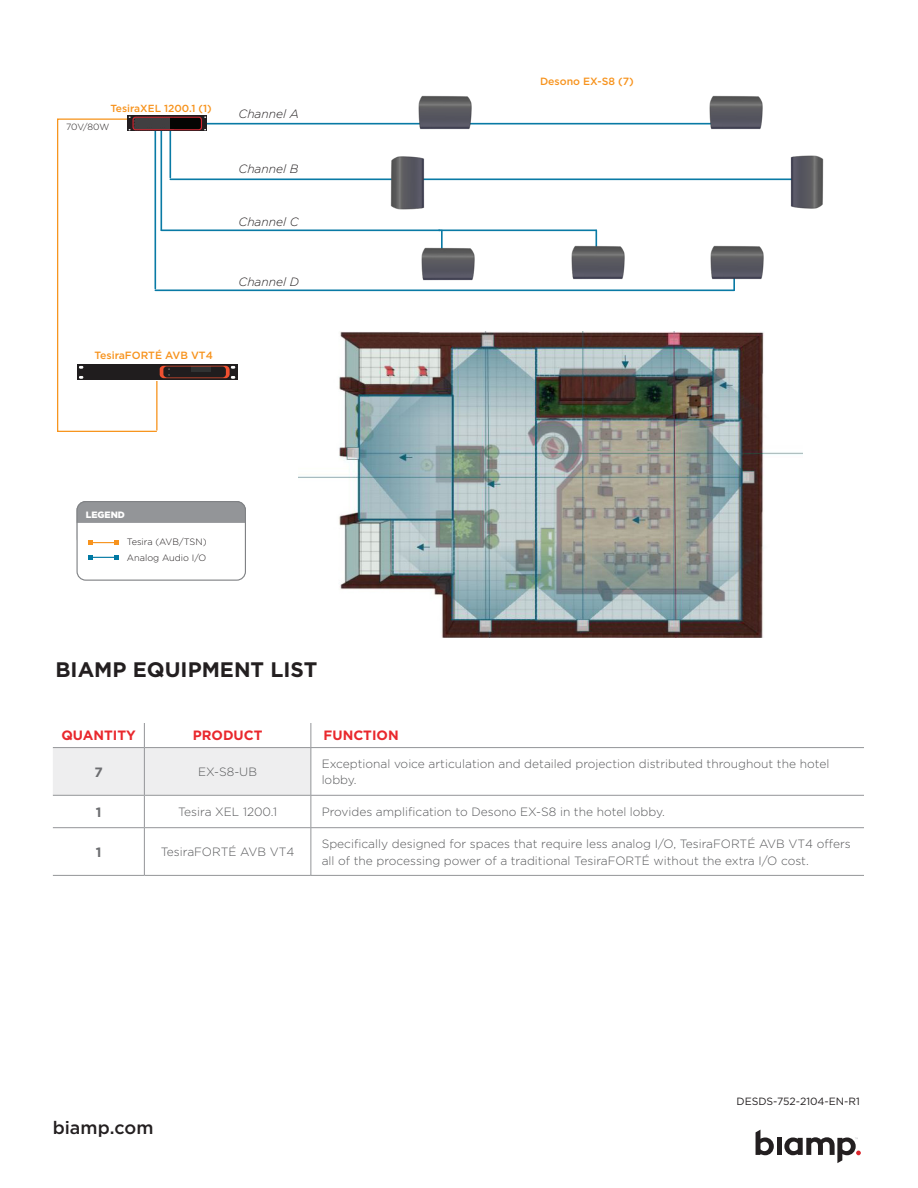
<style>
.page{position:relative;width:918px;height:1188px;background:#fff}
.page>*{position:absolute;margin:0;border:0;box-sizing:border-box;transform-origin:0 0}
.t1{font:700 21px "Gotham";color:#231f20}
.t2{font:500 18px "Gotham";color:#231f20}
.Table_Quantity{font:700 13.5px "Gotham";color:#e9282d}
.Table_Quantity-2{font:700 13.5px "Gotham";color:#6c6d70}
.Table_Copy{font:300 12px/16.5px "Gotham";color:#57585a}
.t3{font:italic 300 12px "Gotham";color:#231f20}
.t4{font:500 10.5px "Gotham";color:#f7931d}
.t5{font:10.5px "Gotham";color:#231f20}
.t6{font:500 10.35px "Gotham";color:#f7931d}
.t7{font:300 9.15px "Gotham";color:#231f20}
.t8{font:900 9.15px "Gotham";color:#fff}
.t9{font:300 9px "Gotham";color:#231f20}
</style>
<div class="page">
<hr style="left:733px;top:259px;width:2px;height:31px;background:#097aa5">
<hr style="left:596px;top:230px;width:1px;height:32px;background:#097aa5">
<hr style="left:441px;top:230px;width:2px;height:32px;background:#097aa5">
<hr style="left:439px;top:229px;width:157px;height:2px;background:#097aa5">
<hr style="left:170px;top:178px;width:641px;height:2px;background:#097aa5">
<hr style="left:166px;top:123px;width:586px;height:2px;background:#097aa5">
<svg style="left:53px;top:723px;width:258px;height:152px"></svg>
<hr style="left:53px;top:747px;width:91px;height:1px;background:#939598">
<hr style="left:144px;top:747px;width:167px;height:1px;background:#939598">
<hr style="left:311px;top:747px;width:553px;height:1px;background:#939598">
<hr style="left:53px;top:795px;width:91px;height:1px;background:#939598">
<hr style="left:144px;top:795px;width:167px;height:1px;background:#939598">
<hr style="left:311px;top:795px;width:553px;height:1px;background:#939598">
<hr style="left:53px;top:827px;width:91px;height:1px;background:#939598">
<hr style="left:53px;top:875px;width:91px;height:1px;background:#939598">
<hr style="left:144px;top:827px;width:167px;height:1px;background:#939598">
<hr style="left:144px;top:875px;width:167px;height:1px;background:#939598">
<hr style="left:311px;top:827px;width:553px;height:1px;background:#939598">
<hr style="left:311px;top:875px;width:553px;height:1px;background:#939598">
<svg style="left:756px;top:1130px;width:18px;height:25px"></svg>
<div style="left:777px;top:1138px;width:5px;height:17px;background:#231f20"></div>
<svg style="left:784px;top:1137px;width:77px;height:26px"></svg>
<div style="left:77px;top:502px;width:168px;height:44px;background:#939598;border-radius:9px"></div>
<div style="left:77px;top:523px;width:169px;height:27px;background:#fff"></div>
<svg style="left:88px;top:540px;width:31px;height:5px"></svg>
<div style="left:77px;top:501px;width:169px;height:80px;border:1px solid #808285;border-radius:9px"></div>
<svg style="left:88px;top:555px;width:31px;height:5px"></svg>
<svg style="left:128px;top:115px;width:79px;height:2px"></svg>
<svg style="left:57px;top:117px;width:178px;height:315px"></svg>
<img style="left:298px;top:332px;width:504px;height:306px">
<img style="left:417px;top:95px;width:55px;height:35px">
<img style="left:708px;top:95px;width:55px;height:35px">
<img style="left:421px;top:247px;width:54px;height:34px">
<img style="left:571px;top:245px;width:54px;height:35px">
<img style="left:710px;top:245px;width:54px;height:35px">
<img style="left:389px;top:156px;width:36px;height:54px">
<img style="left:789px;top:155px;width:35px;height:54px">
<hr style="left:161px;top:229px;width:279px;height:2px;background:#097aa5">
<hr style="left:155px;top:289px;width:579px;height:2px;background:#097aa5">
<p class="t6" style="left:110px;top:101px;width:103px">TesiraXEL 1200.1 (1)</p>
<p class="t9" style="left:66px;top:121px;width:45px">70V/80W</p>
<p class="t4" style="left:94px;top:349px;width:120px">TesiraFORTÉ AVB VT4</p>
<p class="t3" style="left:238px;top:106px;width:62px">Channel A</p>
<p class="t3" style="left:238px;top:161px;width:61px">Channel B</p>
<p class="t3" style="left:238px;top:214px;width:62px">Channel C</p>
<p class="t3" style="left:238px;top:274px;width:62px">Channel D</p>
<p class="t8" style="left:86px;top:510px;width:41px">LEGEND</p>
<p class="t7" style="left:127px;top:536px;width:81px">Tesira (AVB/TSN)</p>
<p class="t7" style="left:127px;top:552px;width:81px">Analog Audio I/O</p>
<p class="t1" style="left:56px;top:655px;width:263px">BIAMP EQUIPMENT LIST</p>
<p class="t4" style="left:540px;top:74px;width:95px">Desono EX-S8 (7)</p>
<p class="Table_Quantity" style="left:61px;top:726px;width:76px">QUANTITY</p>
<p class="Table_Quantity" style="left:193px;top:726px;width:71px">PRODUCT</p>
<p class="Table_Quantity" style="left:324px;top:726px;width:77px">FUNCTION</p>
<p class="Table_Quantity-2" style="left:94px;top:763px;width:10px">7</p>
<p class="Table_Copy" style="left:198px;top:763px;width:60px">EX-S8-UB</p>
<p class="Table_Copy" style="left:322px;top:755px;width:509px">Exceptional voice articulation and detailed projection distributed throughout the hotel lobby.</p>
<p class="Table_Quantity-2" style="left:96px;top:803px;width:7px">1</p>
<p class="Table_Copy" style="left:178px;top:803px;width:100px">Tesira XEL 1200.1</p>
<p class="Table_Copy" style="left:322px;top:803px;width:345px">Provides amplification to Desono EX-S8 in the hotel lobby.</p>
<p class="Table_Quantity-2" style="left:96px;top:843px;width:7px">1</p>
<p class="Table_Copy" style="left:161px;top:844px;width:135px">TesiraFORTÉ AVB VT4</p>
<p class="Table_Copy" style="left:322px;top:835px;width:531px">Specifically designed for spaces that require less analog I/O, TesiraFORTÉ AVB VT4 offers all of the processing power of a traditional TesiraFORTÉ without the extra I/O cost.</p>
<p class="t2" style="left:53px;top:1116px;width:102px">biamp.com</p>
<p class="t5" style="left:736px;top:1094px;width:125px">DESDS-752-2104-EN-R1</p>
</div>
